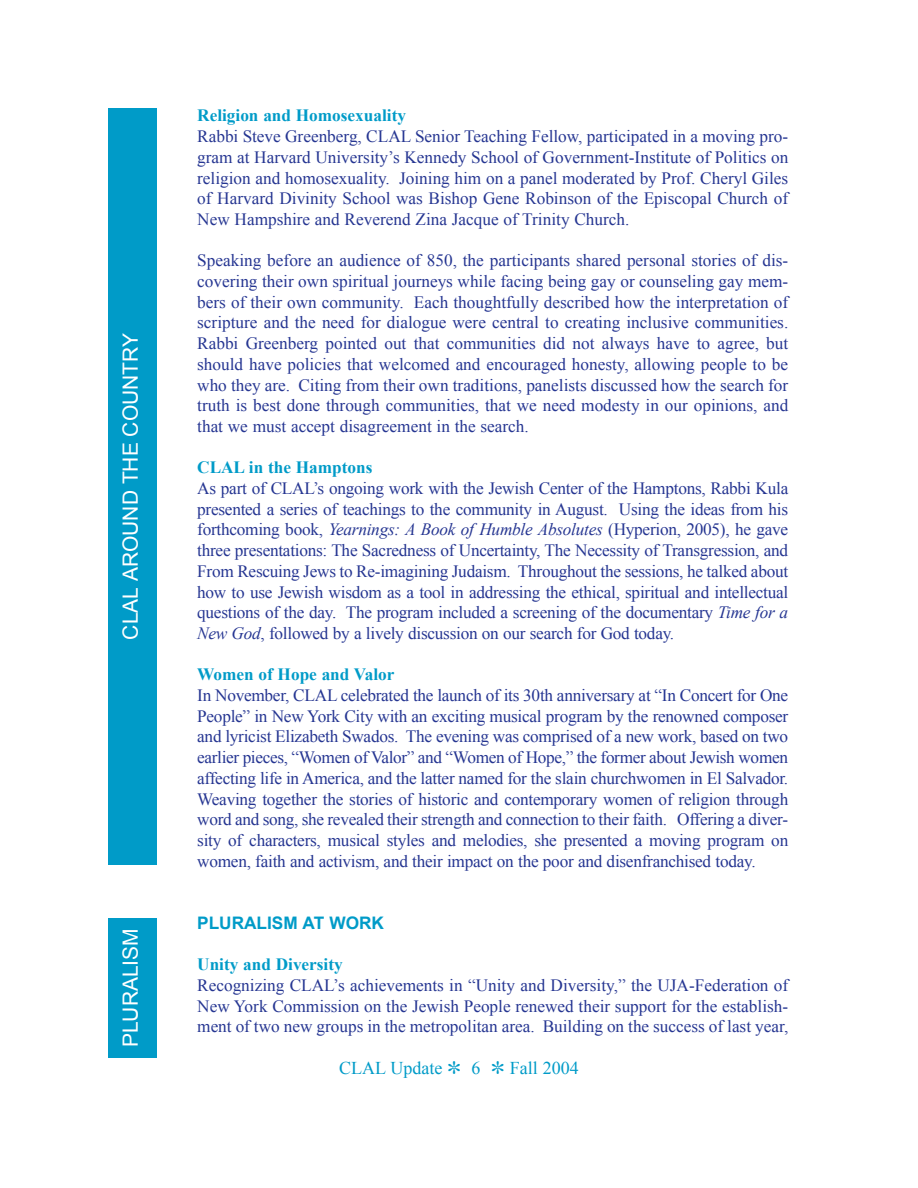
<style>
.page{position:relative;width:918px;height:1188px;background:#fff}
.page>*{position:absolute;margin:0;border:0;box-sizing:border-box;transform-origin:0 0}
.t1{font:21px "Arial";color:#fff}
.t2{font:18px "Times New Roman";color:#009bc8}
.t3{font:17.25px/20.7px "Times New Roman";color:#263692;text-align:justify}
.t4{font:700 17.25px "Times New Roman";color:#009bc8}
.t5{font:700 17.25px "Arial";color:#009bc8}
.s1{font-style:italic}
.s2{font-family:"Monotype Sorts"}
</style>
<div class="page">
<div style="left:108px;top:108px;width:49px;height:757px;background:#009bc8"></div>
<div style="left:108px;top:918px;width:49px;height:140px;background:#009bc8"></div>
<p class="t1" style="left:119px;top:640px;width:308px;rotate:-90deg">CLAL AROUND THE COUNTRY</p>
<p class="t1" style="left:119px;top:1047px;width:121px;rotate:-90deg">PLURALISM</p>
<p class="t4" style="left:197px;top:106px;width:210px">Religion and Homosexuality</p>
<p class="t3" style="left:197px;top:126px;width:593px">Rabbi Steve Greenberg, CLAL Senior Teaching Fellow, participated in a moving pro&shy;gram at Harvard University’s Kennedy School of Government-Institute of Politics on religion and homosexuality. Joining him on a panel moderated by Prof. Cheryl Giles of Harvard Divinity School was Bishop Gene Robinson of the Episcopal Church of New Hampshire and Reverend Zina Jacque of Trinity Church.</p>
<p class="t3" style="left:197px;top:250px;width:593px">Speaking before an audience of 850, the participants shared personal stories of dis&shy;covering their own spiritual journeys while facing being gay or counseling gay mem&shy;bers of their own community. Each thoughtfully described how the interpretation of scripture and the need for dialogue were central to creating inclusive communities.<br>Rabbi Greenberg pointed out that communities did not always have to agree, but should have policies that welcomed and encouraged honesty, allowing people to be who they are. Citing from their own traditions, panelists discussed how the search for truth is best done through communities, that we need modesty in our opinions, and that we must accept disagreement in the search.</p>
<p class="t4" style="left:197px;top:458px;width:177px">CLAL in the Hamptons</p>
<p class="t3" style="left:197px;top:478px;width:593px">As part of CLAL’s ongoing work with the Jewish Center of the Hamptons, Rabbi Kula presented a series of teachings to the community in August. Using the ideas from his forthcoming book, <span class="s1">Yearnings: A Book of Humble Absolutes</span> (Hyperion, 2005), he gave three presentations: The Sacredness of Uncertainty, The Necessity of Transgression, and From Rescuing Jews to Re-imagining Judaism. Throughout the sessions, he talked about how to use Jewish wisdom as a tool in addressing the ethical, spiritual and intellectual questions of the day. The program included a screening of the documentary <span class="s1">Time for a New God</span>, followed by a lively discussion on our search for God today.</p>
<p class="t4" style="left:197px;top:665px;width:199px">Women of Hope and Valor</p>
<p class="t3" style="left:197px;top:685px;width:593px">In November, CLAL celebrated the launch of its 30th anniversary at “In Concert for One People” in New York City with an exciting musical program by the renowned composer and lyricist Elizabeth Swados. The evening was comprised of a new work, based on two earlier pieces, “Women of Valor” and “Women of Hope,” the former about Jewish women affecting life in America, and the latter named for the slain churchwomen in El Salvador.<br>Weaving together the stories of historic and contemporary women of religion through word and song, she revealed their strength and connection to their faith. Offering a diver&shy;sity of characters, musical styles and melodies, she presented a moving program on women, faith and activism, and their impact on the poor and disenfranchised today.</p>
<p class="t5" style="left:197px;top:914px;width:188px">PLURALISM AT WORK</p>
<p class="t4" style="left:197px;top:955px;width:147px">Unity and Diversity</p>
<p class="t3" style="left:197px;top:975px;width:593px">Recognizing CLAL’s achievements in “Unity and Diversity,” the UJA-Federation of New York Commission on the Jewish People renewed their support for the establish&shy;ment of two new groups in the metropolitan area. Building on the success of last year,</p>
<p class="t2" style="left:339px;top:1058px;width:241px">CLAL Update <span class="s2">\</span> 6 <span class="s2">\</span> Fall 2004</p>
</div>
